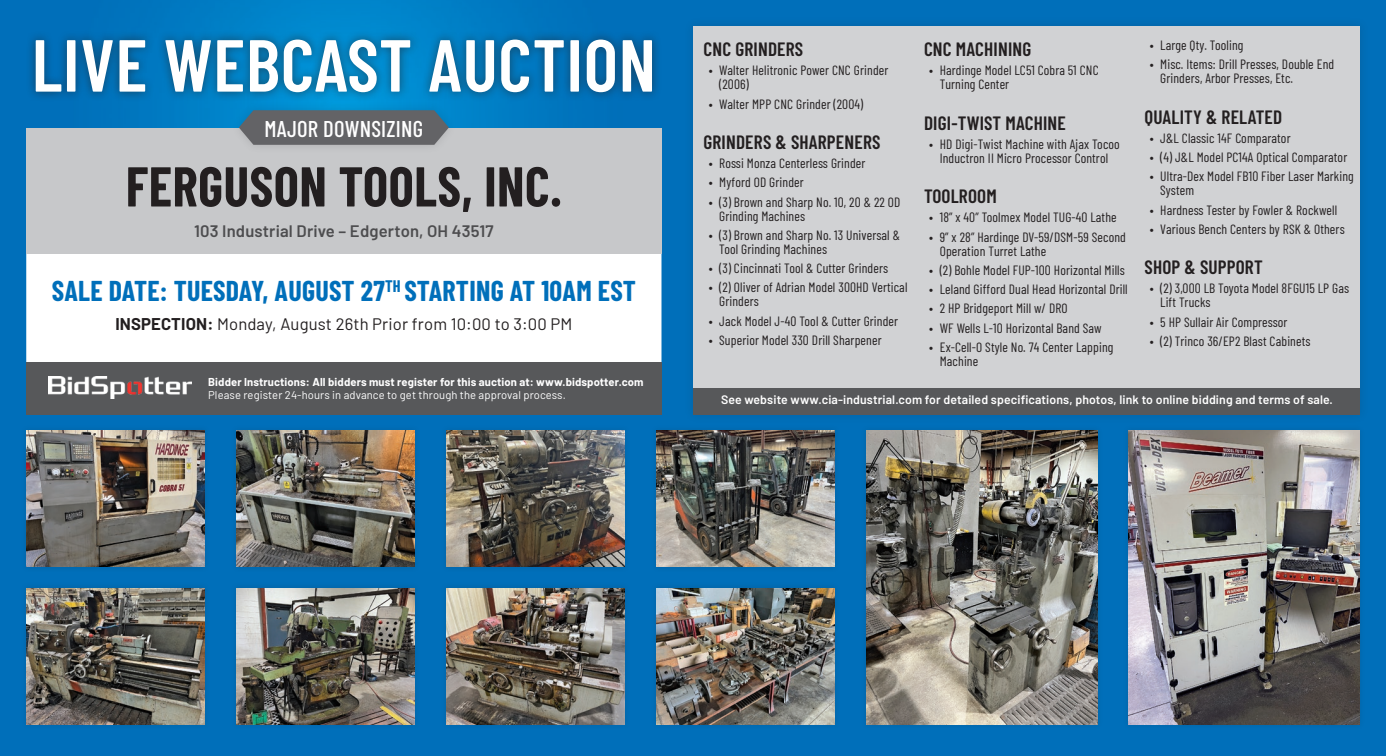
<style>
.page{position:relative;width:1386px;height:756px;background:#006fba}
.page>*{position:absolute;margin:0;border:0;box-sizing:border-box;transform-origin:0 0}
.t1{font:600 73.5px "Barlow Condensed";letter-spacing:.01em;color:#fff}
.t2{font:700 56px "Barlow Condensed";letter-spacing:.01em;color:#231f20;scale:.95 1}
.t3{font:700 28px "Barlow Condensed";letter-spacing:.01em;color:#006fba}
.t4{font:500 22.75px "Barlow Condensed";letter-spacing:.01em;color:#fff}
.t5{font:600 19.25px "Barlow Condensed";letter-spacing:.01em;color:#231f20}
.t6{font:16.62px "Barlow";letter-spacing:.01em;color:#231f20}
.t7{font:600 16.62px "Barlow";letter-spacing:.01em;color:#4d4d4f}
.t8{font:13.47px/14px "Barlow Condensed";letter-spacing:.01em;color:#231f20}
.t9{font:600 12.25px "Barlow";letter-spacing:.01em;color:#fff}
.t10{font:700 11.2px/13px "Barlow";letter-spacing:.01em;color:#fff}
.s1{font-weight:700}
.s2{font-weight:400}
</style>
<div class="page">
<img style="left:157px;top:0;width:372px;height:128px">
<div style="left:26px;top:254px;width:636px;height:108px;background:#fff"></div>
<div style="left:26px;top:128px;width:636px;height:126px;background:#c7c8ca"></div>
<div style="left:231px;top:101px;width:226px;height:53px;background:#231f20;opacity:.15"></div>
<svg style="left:239px;top:110px;width:210px;height:35px;background:#62686d"></svg>
<div style="left:684px;top:17px;width:686px;height:407px;background:#006cb5"></div>
<div style="left:693px;top:26px;width:667px;height:389px;background:#d1d2d4"></div>
<div style="left:25px;top:29px;width:637px;height:73px;background:#231f20;opacity:.56"></div>
<div style="left:693px;top:388px;width:667px;height:27px;background:#57585a"></div>
<div style="left:26px;top:362px;width:636px;height:53px;background:#57585a"></div>
<img style="left:49px;top:376px;width:143px;height:23px">
<div style="left:20px;top:582px;width:191px;height:148px;background:#016cb5"></div>
<img style="left:26px;top:588px;width:179px;height:136px">
<div style="left:230px;top:582px;width:191px;height:148px;background:#016cb5"></div>
<img style="left:236px;top:588px;width:179px;height:136px">
<div style="left:440px;top:582px;width:191px;height:148px;background:#016cb5"></div>
<img style="left:446px;top:588px;width:179px;height:136px">
<div style="left:650px;top:582px;width:191px;height:148px;background:#016db5"></div>
<img style="left:656px;top:588px;width:179px;height:136px">
<div style="left:1123px;top:425px;width:242px;height:305px;background:#231f20;opacity:.15"></div>
<img style="left:1129px;top:430px;width:231px;height:294px">
<div style="left:20px;top:425px;width:191px;height:148px;background:#016cb5"></div>
<img style="left:26px;top:430px;width:179px;height:137px">
<div style="left:230px;top:425px;width:191px;height:148px;background:#016cb5"></div>
<img style="left:236px;top:430px;width:179px;height:137px">
<div style="left:440px;top:425px;width:191px;height:148px;background:#016cb5"></div>
<img style="left:446px;top:430px;width:179px;height:137px">
<div style="left:650px;top:425px;width:191px;height:148px;background:#016cb5"></div>
<img style="left:656px;top:430px;width:179px;height:137px">
<div style="left:860px;top:425px;width:243px;height:305px;background:#231f20;opacity:.15"></div>
<img style="left:866px;top:430px;width:231px;height:294px">
<p class="t1" style="left:32px;top:13px;width:626px">LIVE WEBCAST AUCTION</p>
<p class="t4" style="left:265px;top:112px;width:160px">MAJOR DOWNSIZING</p>
<p class="t2" style="left:126px;top:147px;width:460px">FERGUSON TOOLS, INC.</p>
<p class="t7" style="left:194px;top:219px;width:301px">103 Industrial Drive – Edgerton, OH 43517</p>
<p class="t3" style="left:52px;top:271px;width:586px">SALE DATE: TUESDAY, AUGUST 27<sup>TH</sup> STARTING AT 10AM EST</p>
<p class="t6" style="left:115px;top:312px;width:459px"><span class="s1">INSPECTION:</span> Monday, August 26th Prior from 10:00 to 3:00 PM</p>
<p class="t10" style="left:208px;top:374px;width:437px">Bidder Instructions: All bidders must register for this auction at: www.bidspotter.com<br><span class="s2">Please register 24-hours in advance to get through the approval process.</span></p>
<p class="t5" style="left:704px;top:35px;width:101px">CNC GRINDERS</p>
<p class="t8" style="left:719px;top:62px;width:171px;text-indent:-10px">• Walter Helitronic Power CNC Grinder (2006)</p>
<p class="t8" style="left:709px;top:96px;width:156px">• Walter MPP CNC Grinder (2004)</p>
<p class="t5" style="left:704px;top:128px;width:179px">GRINDERS &amp; SHARPENERS</p>
<p class="t8" style="left:709px;top:155px;width:158px">• Rossi Monza Centerless Grinder</p>
<p class="t8" style="left:709px;top:174px;width:96px">• Myford OD Grinder</p>
<p class="t8" style="left:719px;top:194px;width:183px;text-indent:-10px">• (3) Brown and Sharp No. 10, 20 &amp; 22 OD<br>Grinding Machines</p>
<p class="t8" style="left:719px;top:227px;width:182px;text-indent:-10px">• (3) Brown and Sharp No. 13 Universal &amp;<br>Tool Grinding Machines</p>
<p class="t8" style="left:709px;top:260px;width:181px">• (3) Cincinnati Tool &amp; Cutter Grinders</p>
<p class="t8" style="left:719px;top:279px;width:190px;text-indent:-10px">• (2) Oliver of Adrian Model 300HD Vertical<br>Grinders</p>
<p class="t8" style="left:709px;top:313px;width:191px">• Jack Model J-40 Tool &amp; Cutter Grinder</p>
<p class="t8" style="left:709px;top:332px;width:174px">• Superior Model 330 Drill Sharpener</p>
<p class="t5" style="left:924px;top:35px;width:109px">CNC MACHINING</p>
<p class="t8" style="left:940px;top:62px;width:160px;text-indent:-10px">• Hardinge Model LC51 Cobra 51 CNC<br>Turning Center</p>
<p class="t5" style="left:924px;top:109px;width:143px">DIGI-TWIST MACHINE</p>
<p class="t8" style="left:929px;top:136px;width:192px;text-align:center">• HD Digi-Twist Machine with Ajax Tocoo<br>Inductron II Micro Processor Control</p>
<p class="t5" style="left:924px;top:182px;width:74px">TOOLROOM</p>
<p class="t8" style="left:929px;top:209px;width:189px">• 18” x 40” Toolmex Model TUG-40 Lathe</p>
<p class="t8" style="left:940px;top:229px;width:188px;text-indent:-10px">• 9” x 28” Hardinge DV-59/DSM-59 Second<br>Operation Turret Lathe</p>
<p class="t8" style="left:929px;top:262px;width:197px">• (2) Bohle Model FUP-100 Horizontal Mills</p>
<p class="t8" style="left:929px;top:281px;width:200px">• Leland Gifford Dual Head Horizontal Drill</p>
<p class="t8" style="left:929px;top:300px;width:140px">• 2 HP Bridgeport Mill w/ DRO</p>
<p class="t8" style="left:929px;top:320px;width:174px">• WF Wells L-10 Horizontal Band Saw</p>
<p class="t8" style="left:940px;top:339px;width:175px;text-indent:-10px">• Ex-Cell-O Style No. 74 Center Lapping<br>Machine</p>
<p class="t8" style="left:1150px;top:37px;width:95px">• Large Qty. Tooling</p>
<p class="t8" style="left:1160px;top:57px;width:175px;text-indent:-10px">• Misc. Items: Drill Presses, Double End<br>Grinders, Arbor Presses, Etc.</p>
<p class="t5" style="left:1144px;top:103px;width:139px">QUALITY &amp; RELATED</p>
<p class="t8" style="left:1150px;top:130px;width:142px">• J&amp;L Classic 14F Comparator</p>
<p class="t8" style="left:1150px;top:149px;width:199px">• (4) J&amp;L Model PC14A Optical Comparator</p>
<p class="t8" style="left:1160px;top:169px;width:195px;text-indent:-10px">• Ultra-Dex Model FB10 Fiber Laser Marking<br>System</p>
<p class="t8" style="left:1150px;top:202px;width:189px">• Hardness Tester by Fowler &amp; Rockwell</p>
<p class="t8" style="left:1150px;top:221px;width:196px">• Various Bench Centers by RSK &amp; Others</p>
<p class="t5" style="left:1144px;top:254px;width:120px">SHOP &amp; SUPPORT</p>
<p class="t8" style="left:1160px;top:281px;width:190px;text-indent:-10px">• (2) 3,000 LB Toyota Model 8FGU15 LP Gas<br>Lift Trucks</p>
<p class="t8" style="left:1150px;top:314px;width:139px">• 5 HP Sullair Air Compressor</p>
<p class="t8" style="left:1150px;top:333px;width:162px">• (2) Trinco 36/EP2 Blast Cabinets</p>
<p class="t9" style="left:721px;top:391px;width:613px">See website www.cia-industrial.com for detailed specifications, photos, link to online bidding and terms of sale.</p>
</div>
